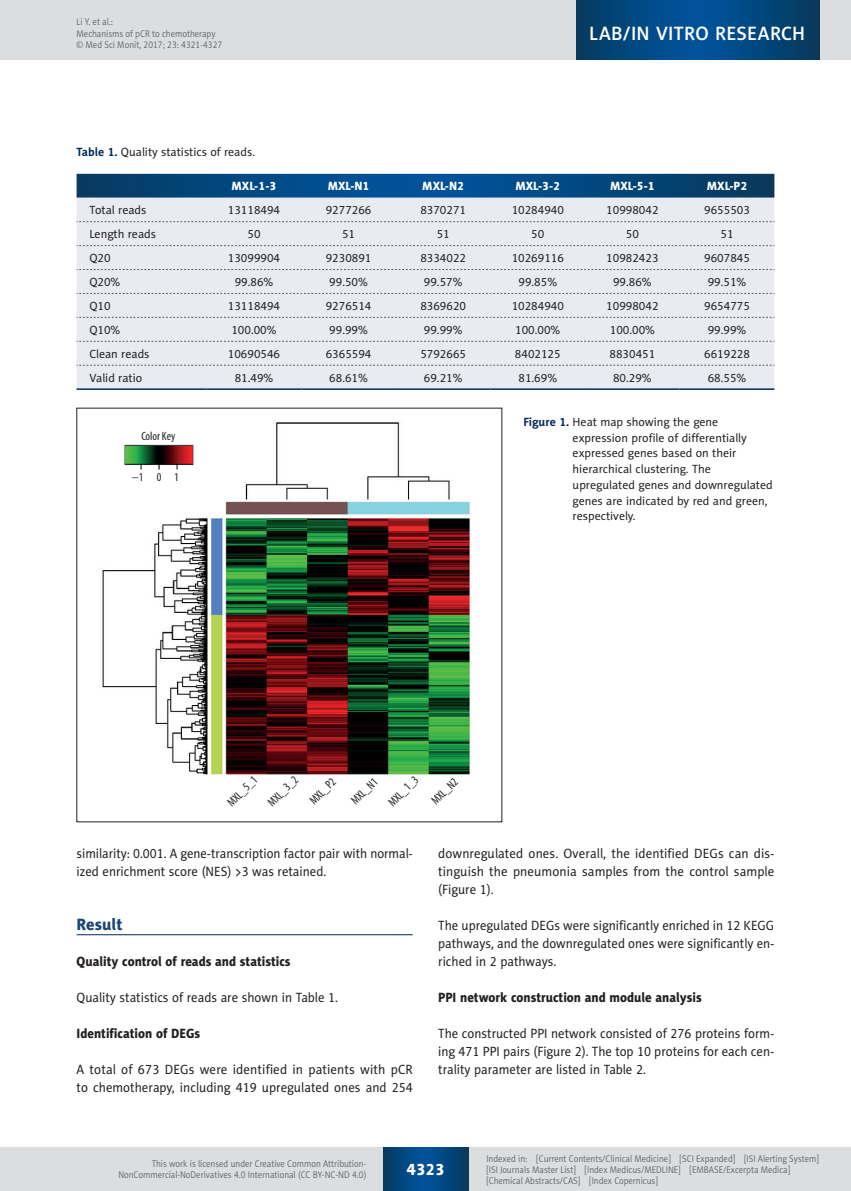
<style>
.page{position:relative;width:851px;height:1191px;background:#fff}
.page>*{position:absolute;margin:0;border:0;box-sizing:border-box;transform-origin:0 0}
.t1{font:19.5px "Naomi Sans EFN Medium";letter-spacing:.01em;color:#fff}
.MSM_Headline_1{font:16.5px "Naomi Sans EFN Heavy";color:#1a4574}
.t2{font:16.5px "Naomi Sans EFN Heavy";color:#fff}
.MSM_Body{font:13.5px/18px "Naomi Sans EFN";color:#231f20;text-align:justify;scale:.95 1}
.MSM_Body-2{font:13.5px/18px "Naomi Sans EFN";color:#231f20;text-align:justify;scale:.96 1}
.MSM_Body-3{font:13.5px/18px "Naomi Sans EFN";color:#231f20;scale:.94 1}
.MSM_Body-4{font:13.5px/18px "Naomi Sans EFN";color:#231f20}
.MSM_Headline_2{font:13.5px "Naomi Sans EFN Heavy";color:#231f20;scale:.95 1}
.MSM_Tabela_zawartosc{font:12px "Naomi Sans EFN";color:#231f20}
.MSM_Rycina_tytul{font:12px/15.8px "Naomi Sans EFN";color:#231f20}
.t3{font:condensed 12px "Myriad Pro";color:#231f20}
.MSM_Tabela_Head{font:12px "Naomi Sans EFN Heavy";color:#fff}
.MSM_Tabela_tytul{font:12px "Naomi Sans EFN";color:#231f20}
.MSM_pagina_zywa{font:9.75px/11.2px "Naomi Sans EFN Light";color:#57585a;scale:.9 1}
.MSM_pagina_sygnatura{font:9.75px "Naomi Sans EFN Light";color:#57585a;scale:.9 1}
.s1{font-weight:700;color:#00295c}
</style>
<div class="page">
<hr style="left:77px;top:934px;width:335px;height:1px;background:#00295c">
<svg style="left:77px;top:174px;width:697px;height:24px;background:#064a81"></svg>
<div style="left:77px;top:198px;width:697px;height:190px;background:#e8ebf2"></div>
<svg style="left:77px;top:221px;width:697px;height:1px"></svg>
<svg style="left:77px;top:245px;width:697px;height:1px"></svg>
<svg style="left:77px;top:269px;width:697px;height:1px"></svg>
<svg style="left:77px;top:293px;width:697px;height:1px"></svg>
<svg style="left:77px;top:317px;width:697px;height:1px"></svg>
<svg style="left:77px;top:341px;width:697px;height:1px"></svg>
<svg style="left:77px;top:365px;width:697px;height:1px"></svg>
<hr style="left:77px;top:388px;width:130px;height:2px;background:#00295c">
<hr style="left:207px;top:388px;width:94px;height:2px;background:#00295c">
<hr style="left:301px;top:388px;width:95px;height:2px;background:#00295c">
<hr style="left:396px;top:388px;width:94px;height:2px;background:#00295c">
<hr style="left:490px;top:388px;width:95px;height:2px;background:#00295c">
<hr style="left:585px;top:388px;width:94px;height:2px;background:#00295c">
<hr style="left:679px;top:388px;width:95px;height:2px;background:#00295c">
<img style="left:102px;top:422px;width:370px;height:353px">
<img style="left:122px;top:442px;width:73px;height:28px">
<div style="left:0;top:1148px;width:850px;height:43px;background:#dcdddf"></div>
<svg style="left:383px;top:1147px;width:85px;height:43px;background:#02477e"></svg>
<div style="left:0;top:0;width:850px;height:60px;background:#dcdddf"></div>
<svg style="left:576px;top:0;width:243px;height:60px;background:#02477e"></svg>
<p class="MSM_pagina_zywa" style="left:77px;top:16px;width:156px">Li Y. et al.:<br>Mechanisms of pCR to chemotherapy</p>
<p class="MSM_pagina_sygnatura" style="left:77px;top:39px;width:163px">© Med Sci Monit, 2017; 23: 4321-4327</p>
<p class="MSM_Tabela_tytul" style="left:77px;top:145px;width:180px"><span class="s1">Table 1.</span> Quality statistics of reads.</p>
<h1 class="t1" style="left:589px;top:22px;width:217px">LAB/IN VITRO RESEARCH</h1>
<p class="MSM_Tabela_Head" style="left:231px;top:179px;width:46px">MXL-1-3</p>
<p class="MSM_Tabela_Head" style="left:327px;top:179px;width:43px">MXL-N1</p>
<p class="MSM_Tabela_Head" style="left:422px;top:179px;width:43px">MXL-N2</p>
<p class="MSM_Tabela_Head" style="left:515px;top:179px;width:46px">MXL-3-2</p>
<p class="MSM_Tabela_Head" style="left:610px;top:179px;width:46px">MXL-5-1</p>
<p class="MSM_Tabela_Head" style="left:706px;top:179px;width:42px">MXL-P2</p>
<p class="MSM_Tabela_zawartosc" style="left:89px;top:203px;width:59px">Total reads</p>
<p class="MSM_Tabela_zawartosc" style="left:228px;top:203px;width:54px">13118494</p>
<p class="MSM_Tabela_zawartosc" style="left:326px;top:203px;width:47px">9277266</p>
<p class="MSM_Tabela_zawartosc" style="left:420px;top:203px;width:47px">8370271</p>
<p class="MSM_Tabela_zawartosc" style="left:511px;top:203px;width:54px">10284940</p>
<p class="MSM_Tabela_zawartosc" style="left:606px;top:203px;width:54px">10998042</p>
<p class="MSM_Tabela_zawartosc" style="left:704px;top:203px;width:47px">9655503</p>
<p class="MSM_Tabela_zawartosc" style="left:89px;top:227px;width:68px">Length reads</p>
<p class="MSM_Tabela_zawartosc" style="left:247px;top:227px;width:15px">50</p>
<p class="MSM_Tabela_zawartosc" style="left:342px;top:227px;width:15px">51</p>
<p class="MSM_Tabela_zawartosc" style="left:436px;top:227px;width:15px">51</p>
<p class="MSM_Tabela_zawartosc" style="left:531px;top:227px;width:15px">50</p>
<p class="MSM_Tabela_zawartosc" style="left:625px;top:227px;width:15px">50</p>
<p class="MSM_Tabela_zawartosc" style="left:720px;top:227px;width:15px">51</p>
<p class="MSM_Tabela_zawartosc" style="left:89px;top:251px;width:23px">Q20</p>
<p class="MSM_Tabela_zawartosc" style="left:228px;top:251px;width:54px">13099904</p>
<p class="MSM_Tabela_zawartosc" style="left:326px;top:251px;width:47px">9230891</p>
<p class="MSM_Tabela_zawartosc" style="left:420px;top:251px;width:47px">8334022</p>
<p class="MSM_Tabela_zawartosc" style="left:511px;top:251px;width:54px">10269116</p>
<p class="MSM_Tabela_zawartosc" style="left:606px;top:251px;width:54px">10982423</p>
<p class="MSM_Tabela_zawartosc" style="left:704px;top:251px;width:47px">9607845</p>
<p class="MSM_Tabela_zawartosc" style="left:89px;top:275px;width:33px">Q20%</p>
<p class="MSM_Tabela_zawartosc" style="left:235px;top:275px;width:40px">99.86%</p>
<p class="MSM_Tabela_zawartosc" style="left:329px;top:275px;width:40px">99.50%</p>
<p class="MSM_Tabela_zawartosc" style="left:424px;top:275px;width:40px">99.57%</p>
<p class="MSM_Tabela_zawartosc" style="left:518px;top:275px;width:40px">99.85%</p>
<p class="MSM_Tabela_zawartosc" style="left:613px;top:275px;width:40px">99.86%</p>
<p class="MSM_Tabela_zawartosc" style="left:707px;top:275px;width:40px">99.51%</p>
<p class="MSM_Tabela_zawartosc" style="left:89px;top:299px;width:23px">Q10</p>
<p class="MSM_Tabela_zawartosc" style="left:228px;top:299px;width:54px">13118494</p>
<p class="MSM_Tabela_zawartosc" style="left:326px;top:299px;width:47px">9276514</p>
<p class="MSM_Tabela_zawartosc" style="left:420px;top:299px;width:47px">8369620</p>
<p class="MSM_Tabela_zawartosc" style="left:511px;top:299px;width:54px">10284940</p>
<p class="MSM_Tabela_zawartosc" style="left:606px;top:299px;width:54px">10998042</p>
<p class="MSM_Tabela_zawartosc" style="left:704px;top:299px;width:47px">9654775</p>
<p class="MSM_Tabela_zawartosc" style="left:89px;top:323px;width:33px">Q10%</p>
<p class="MSM_Tabela_zawartosc" style="left:231px;top:323px;width:47px">100.00%</p>
<p class="MSM_Tabela_zawartosc" style="left:329px;top:323px;width:40px">99.99%</p>
<p class="MSM_Tabela_zawartosc" style="left:424px;top:323px;width:40px">99.99%</p>
<p class="MSM_Tabela_zawartosc" style="left:515px;top:323px;width:47px">100.00%</p>
<p class="MSM_Tabela_zawartosc" style="left:609px;top:323px;width:47px">100.00%</p>
<p class="MSM_Tabela_zawartosc" style="left:707px;top:323px;width:40px">99.99%</p>
<p class="MSM_Tabela_zawartosc" style="left:89px;top:347px;width:62px">Clean reads</p>
<p class="MSM_Tabela_zawartosc" style="left:228px;top:347px;width:54px">10690546</p>
<p class="MSM_Tabela_zawartosc" style="left:326px;top:347px;width:47px">6365594</p>
<p class="MSM_Tabela_zawartosc" style="left:420px;top:347px;width:47px">5792665</p>
<p class="MSM_Tabela_zawartosc" style="left:515px;top:347px;width:47px">8402125</p>
<p class="MSM_Tabela_zawartosc" style="left:609px;top:347px;width:47px">8830451</p>
<p class="MSM_Tabela_zawartosc" style="left:704px;top:347px;width:47px">6619228</p>
<p class="MSM_Tabela_zawartosc" style="left:89px;top:370px;width:54px">Valid ratio</p>
<p class="MSM_Tabela_zawartosc" style="left:235px;top:370px;width:40px">81.49%</p>
<p class="MSM_Tabela_zawartosc" style="left:329px;top:370px;width:40px">68.61%</p>
<p class="MSM_Tabela_zawartosc" style="left:424px;top:370px;width:40px">69.21%</p>
<p class="MSM_Tabela_zawartosc" style="left:518px;top:370px;width:40px">81.69%</p>
<p class="MSM_Tabela_zawartosc" style="left:613px;top:370px;width:40px">80.29%</p>
<p class="MSM_Tabela_zawartosc" style="left:707px;top:370px;width:40px">68.55%</p>
<p class="t3" style="left:141px;top:429px;width:35px">Color Key</p>
<p class="t3" style="left:132px;top:470px;width:48px">−101</p>
<p class="MSM_Rycina_tytul" style="left:572px;top:414px;width:201px;text-indent:-49px"><span class="s1">Figure 1.</span> Heat map showing the gene expression profile of differentially expressed genes based on their hierarchical clustering. The upregulated genes and downregulated genes are indicated by red and green, respectively.</p>
<p class="t3" style="left:224px;top:799px;width:39px;rotate:-45deg">MXL_5_1</p>
<p class="t3" style="left:264px;top:799px;width:39px;rotate:-45deg">MXL_3_2</p>
<p class="t3" style="left:306px;top:797px;width:33px;rotate:-45deg">MXL_P2</p>
<p class="t3" style="left:348px;top:797px;width:34px;rotate:-45deg">MXL_N1</p>
<p class="t3" style="left:385px;top:799px;width:39px;rotate:-45deg">MXL_1_3</p>
<p class="t3" style="left:428px;top:797px;width:34px;rotate:-45deg">MXL_N2</p>
<p class="MSM_Body-3" style="left:77px;top:844px;width:359px">similarity: 0.001. A gene-transcription factor pair with normal&shy;ized enrichment score (NES) &gt;3 was retained.</p>
<p class="MSM_Headline_1" style="left:77px;top:914px;width:47px">Result</p>
<p class="MSM_Headline_2" style="left:77px;top:953px;width:227px">Quality control of reads and statistics</p>
<p class="MSM_Body" style="left:77px;top:988px;width:276px">Quality statistics of reads are shown in Table 1.</p>
<p class="MSM_Headline_2" style="left:77px;top:1025px;width:131px">Identification of DEGs</p>
<p class="MSM_Body-4" style="left:77px;top:1060px;width:338px">A total of 673 DEGs were identified in patients with pCR to chemotherapy, including 419 upregulated ones and 254</p>
<p class="MSM_Body-2" style="left:438px;top:844px;width:351px">downregulated ones. Overall, the identified DEGs can dis&shy;tinguish the pneumonia samples from the control sample (Figure 1).</p>
<p class="MSM_Body" style="left:438px;top:916px;width:355px">The upregulated DEGs were significantly enriched in 12 KEGG pathways, and the downregulated ones were significantly en&shy;riched in 2 pathways.</p>
<p class="MSM_Headline_2" style="left:438px;top:989px;width:279px">PPI network construction and module analysis</p>
<p class="MSM_Body" style="left:438px;top:1024px;width:355px">The constructed PPI network consisted of 276 proteins form&shy;ing 471 PPI pairs (Figure 2). The top 10 proteins for each cen&shy;trality parameter are listed in Table 2.</p>
<p class="MSM_pagina_zywa" style="left:118px;top:1158px;width:277px;text-align:right">This work is licensed under Creative Common Attribution-<br>NonCommercial-NoDerivatives 4.0 International (CC BY-NC-ND 4.0)</p>
<p class="t2" style="left:406px;top:1159px;width:40px">4323</p>
<p class="MSM_pagina_zywa" style="left:486px;top:1152px;width:371px">Indexed in: [Current Contents/Clinical Medicine] [SCI Expanded] [ISI Alerting System] [ISI Journals Master List] [Index Medicus/MEDLINE] [EMBASE/Excerpta Medica] [Chemical Abstracts/CAS] [Index Copernicus]</p>
</div>
